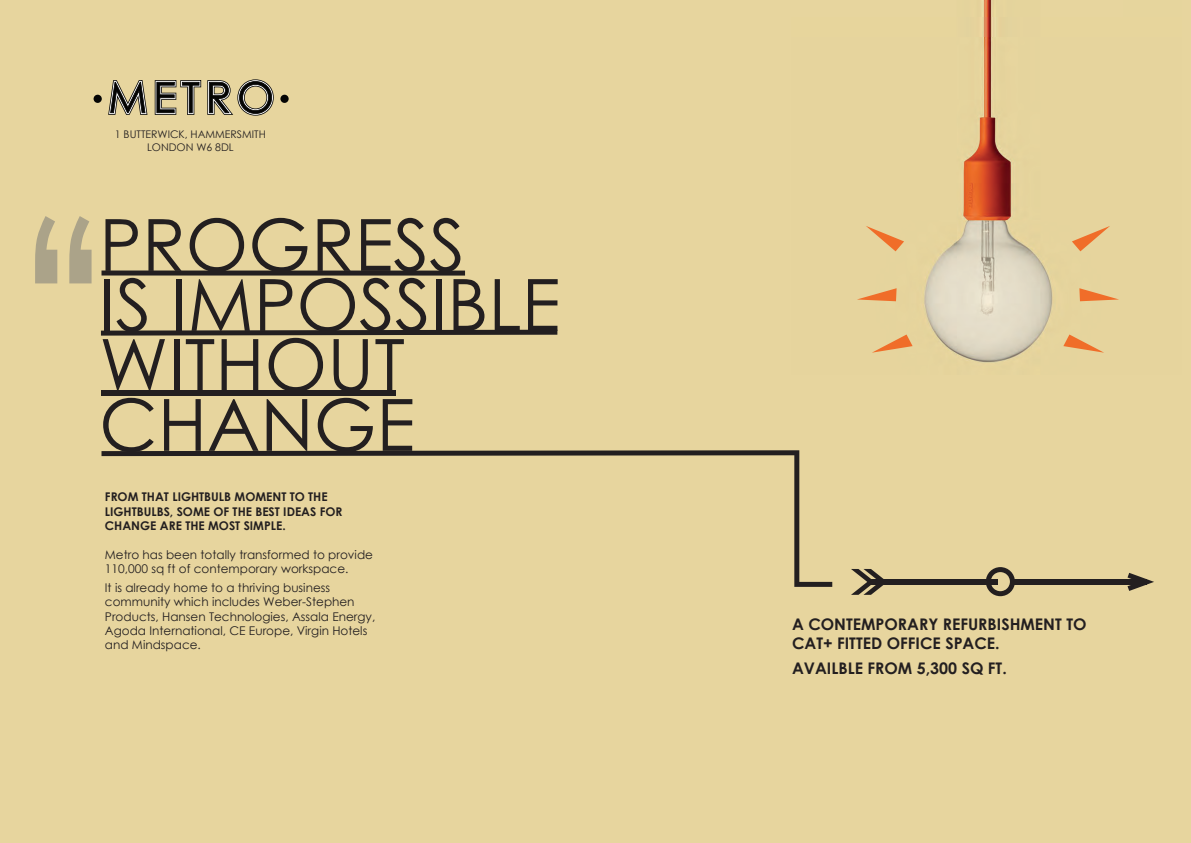
<style>
.page{position:relative;width:1191px;height:843px;background:#e7d59e}
.page>*{position:absolute;margin:0;border:0;box-sizing:border-box;transform-origin:0 0}
.t1{font:251.3px "Century Gothic";color:#aba389}
.t2{font:72px/60px "Century Gothic";color:#231f20}
.t3{font:700 16px/19.2px "Century Gothic";color:#231f20}
.t4{font:12px/14.4px "Century Gothic";color:#231f20}
.t5{font:700 12px/14.4px "Century Gothic";color:#231f20}
.t6{font:10.5px/12.6px "Century Gothic";color:#231f20;text-align:center}
</style>
<div class="page">
<svg style="left:101px;top:450px;width:731px;height:137px"></svg>
<svg style="left:108px;top:80px;width:39px;height:35px"></svg>
<svg style="left:155px;top:80px;width:46px;height:35px"></svg>
<svg style="left:207px;top:79px;width:67px;height:37px"></svg>
<div style="left:280px;top:95px;width:9px;height:8px;background:#050504;border-radius:50%"></div>
<div style="left:94px;top:95px;width:8px;height:8px;background:#050504;border-radius:50%"></div>
<div style="left:101px;top:270px;width:364px;height:6px;background:#231f20"></div>
<svg style="left:101px;top:330px;width:456px;height:6px;background:#443e35"></svg>
<div style="left:101px;top:390px;width:295px;height:5px;background:#231f20"></div>
<div style="left:868px;top:579px;width:130px;height:5px;background:#231f20"></div>
<svg style="left:985px;top:567px;width:30px;height:29px"></svg>
<div style="left:1013px;top:579px;width:133px;height:5px;background:#231f20"></div>
<svg style="left:1127px;top:573px;width:27px;height:18px"></svg>
<svg style="left:851px;top:569px;width:33px;height:26px"></svg>
<img style="left:892px;top:0;width:192px;height:363px">
<img style="left:892px;top:17px;width:192px;height:19px">
<svg style="left:866px;top:226px;width:38px;height:25px"></svg>
<svg style="left:857px;top:288px;width:39px;height:13px"></svg>
<svg style="left:872px;top:334px;width:40px;height:19px"></svg>
<svg style="left:1071px;top:226px;width:39px;height:25px"></svg>
<svg style="left:1079px;top:288px;width:40px;height:13px"></svg>
<svg style="left:1063px;top:334px;width:41px;height:19px"></svg>
<p class="t6" style="left:115px;top:128px;width:152px">1 BUTTERWICK, HAMMERSMITH<br>LONDON W6 8DL</p>
<h1 class="t1" style="left:0;top:157px;width:124px">‘‘</h1>
<h2 class="t2" style="left:99px;top:214px;width:462px">PROGRESS<br>IS IMPOSSIBLE<br>WITHOUT<br>CHANGE</h2>
<p class="t5" style="left:105px;top:489px;width:239px">FROM THAT LIGHTBULB MOMENT TO THE<br>LIGHTBULBS, SOME OF THE BEST IDEAS FOR<br>CHANGE ARE THE MOST SIMPLE.</p>
<p class="t4" style="left:105px;top:547px;width:270px">Metro has been totally transformed to provide<br>110,000 sq ft of contemporary workspace.</p>
<p class="t4" style="left:105px;top:580px;width:272px">It is already home to a thriving business community which includes Weber-Stephen Products, Hansen Technologies, Assala Energy, Agoda International, CE Europe, Virgin Hotels and Mindspace.</p>
<h3 class="t3" style="left:792px;top:614px;width:296px">A CONTEMPORARY REFURBISHMENT TO<br>CAT+ FITTED OFFICE SPACE.</h3>
<h3 class="t3" style="left:792px;top:658px;width:216px">AVAILBLE FROM 5,300 SQ FT.</h3>
</div>
